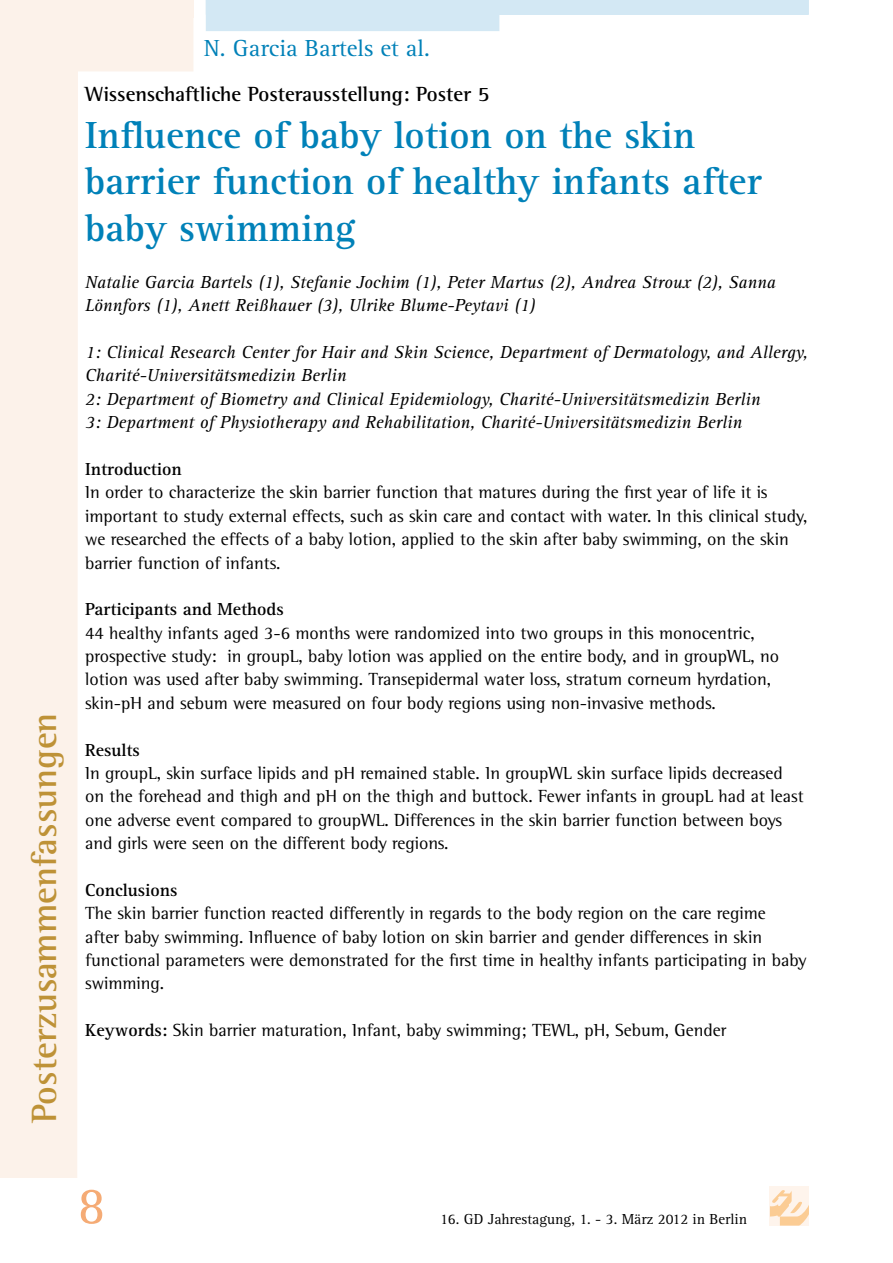
<style>
.page{position:relative;width:893px;height:1263px;background:#fff}
.page>*{position:absolute;margin:0;border:0;box-sizing:border-box;transform-origin:0 0}
.t1{font:54px "Agfa Rotis Serif";color:#f5ab75}
.t2{font:700 39px/46.8px "Agfa Rotis Serif";color:#0081b8}
.t3{font:700 36px "Agfa Rotis Semi Serif";color:#be9237}
.t4{font:24px "Agfa Rotis Serif";color:#0081b8}
.t5{font:700 21px "Agfa Rotis Semi Serif";color:#000}
.t6{font:18px/23.4px "Agfa Rotis Semi Serif";color:#000}
.t7{font:italic 18px/23.4px "Agfa Rotis Serif";color:#000}
.t8{font:700 18px "Agfa Rotis Serif";color:#000}
.t9{font:15px "Agfa Rotis Serif";color:#000}
.s1{font-family:"Agfa Rotis Serif";font-weight:700}
</style>
<div class="page">
<div style="left:770px;top:1186px;width:39px;height:39px;background:#fef4ec"></div>
<svg style="left:770px;top:1190px;width:39px;height:35px"></svg>
<svg style="left:0;top:0;width:194px;height:1178px"></svg>
<div style="left:0;top:0;width:193px;height:17px;background:#fcf2ea"></div>
<svg style="left:206px;top:0;width:603px;height:31px"></svg>
<h3 class="t3" style="left:23px;top:1123px;width:411px;rotate:-90deg">Posterzusammenfassungen</h3>
<h3 class="t4" style="left:204px;top:34px;width:228px">N. Garcia Bartels et al.</h3>
<p class="t5" style="left:85px;top:81px;width:406px">Wissenschaftliche Posterausstellung: Poster 5</p>
<h2 class="t2" style="left:85px;top:112px;width:678px">Influence of baby lotion on the skin barrier function of healthy infants after baby swimming</h2>
<p class="t7" style="left:85px;top:271px;width:692px">Natalie Garcia Bartels (1), Stefanie Jochim (1), Peter Martus (2), Andrea Stroux (2), Sanna<br>Lönnfors (1), Anett Reißhauer (3), Ulrike Blume-Peytavi (1)</p>
<p class="t7" style="left:85px;top:341px;width:724px">1: Clinical Research Center for Hair and Skin Science, Department of Dermatology, and Allergy, Charité-Universitätsmedizin Berlin<br>2: Department of Biometry and Clinical Epidemiology, Charité-Universitätsmedizin Berlin<br>3: Department of Physiotherapy and Rehabilitation, Charité-Universitätsmedizin Berlin</p>
<p class="t8" style="left:85px;top:458px;width:98px">Introduction</p>
<p class="t6" style="left:85px;top:481px;width:724px">In order to characterize the skin barrier function that matures during the first year of life it is important to study external effects, such as skin care and contact with water. In this clinical study, we researched the effects of a baby lotion, applied to the skin after baby swimming, on the skin barrier function of infants.</p>
<p class="t8" style="left:85px;top:599px;width:200px">Participants and Methods</p>
<p class="t6" style="left:85px;top:621px;width:696px">44 healthy infants aged 3-6 months were randomized into two groups in this monocentric, prospective study: in groupL, baby lotion was applied on the entire body, and in groupWL, no lotion was used after baby swimming. Transepidermal water loss, stratum corneum hyrdation, skin-pH and sebum were measured on four body regions using non-invasive methods.</p>
<p class="t8" style="left:85px;top:739px;width:56px">Results</p>
<p class="t6" style="left:85px;top:761px;width:720px">In groupL, skin surface lipids and pH remained stable. In groupWL skin surface lipids decreased on the forehead and thigh and pH on the thigh and buttock. Fewer infants in groupL had at least one adverse event compared to groupWL. Differences in the skin barrier function between boys and girls were seen on the different body regions.</p>
<p class="t8" style="left:85px;top:879px;width:94px">Conclusions</p>
<p class="t6" style="left:85px;top:901px;width:723px">The skin barrier function reacted differently in regards to the body region on the care regime<br>after baby swimming. Influence of baby lotion on skin barrier and gender differences in skin functional parameters were demonstrated for the first time in healthy infants participating in baby swimming.</p>
<p class="t6" style="left:85px;top:1018px;width:643px"><span class="s1">Keywords:</span> Skin barrier maturation, Infant, baby swimming; TEWL, pH, Sebum, Gender</p>
<h1 class="t1" style="left:78px;top:1175px;width:30px">8</h1>
<p class="t9" style="left:440px;top:1210px;width:309px">16. GD Jahrestagung, 1. - 3. März 2012 in Berlin</p>
</div>
